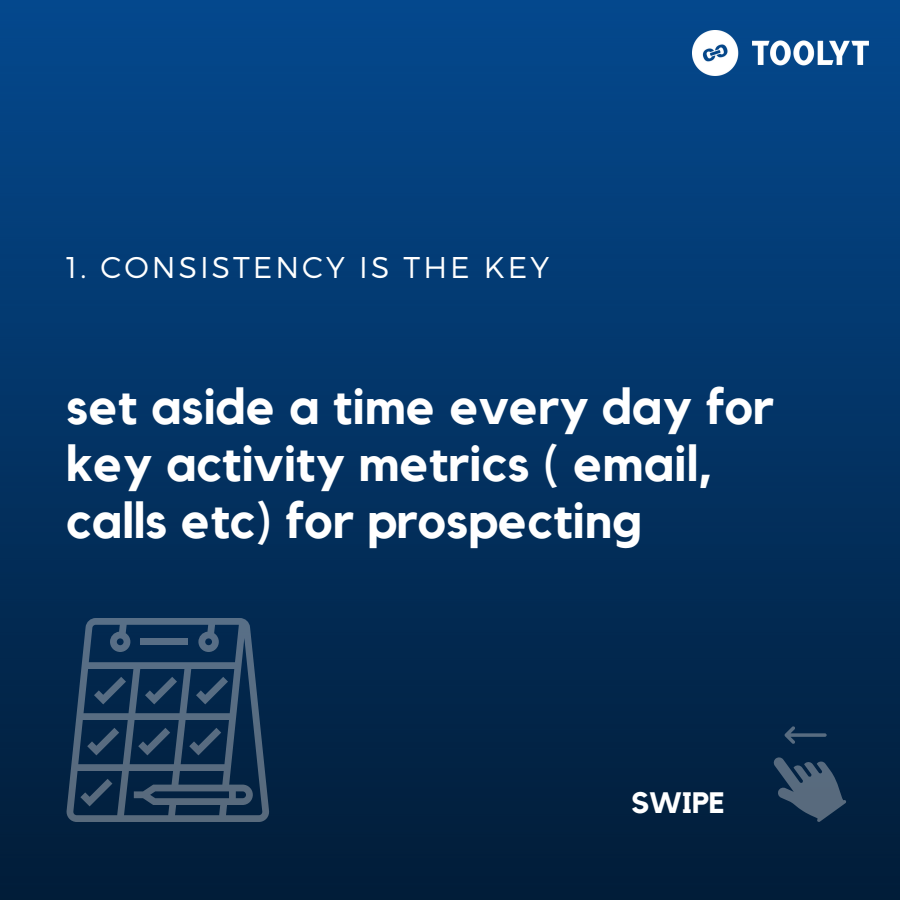
<style>
.page{position:relative;width:900px;height:900px;background:#fff}
.page>*{position:absolute;margin:0;border:0;box-sizing:border-box;transform-origin:0 0}
.t1{font:700 50px/57px "Kollektif";color:#fff}
.t2{font:300 30px "Montserrat";letter-spacing:.1em;color:#fff}
.t3{font:700 29.5px "Kollektif";color:#fff}
</style>
<div class="page">
<img style="left:0;top:0;width:900px;height:900px">
<img style="left:693px;top:30px;width:176px;height:46px">
<svg style="left:784px;top:726px;width:43px;height:18px"></svg>
<svg style="left:774px;top:757px;width:72px;height:65px;background:#304861"></svg>
<svg style="left:66px;top:618px;width:203px;height:204px;background:#223f5d"></svg>
<svg style="left:94px;top:677px;width:32px;height:27px"></svg>
<svg style="left:145px;top:677px;width:32px;height:27px"></svg>
<svg style="left:196px;top:677px;width:32px;height:27px"></svg>
<svg style="left:87px;top:728px;width:32px;height:27px"></svg>
<svg style="left:138px;top:728px;width:32px;height:27px"></svg>
<svg style="left:189px;top:728px;width:32px;height:27px"></svg>
<svg style="left:80px;top:779px;width:32px;height:27px"></svg>
<p class="t2" style="left:66px;top:248px;width:484px">1. CONSISTENCY IS THE KEY</p>
<p class="t1" style="left:66px;top:380px;width:709px">set aside a time every day for key activity metrics ( email, calls etc) for prospecting</p>
<p class="t3" style="left:631px;top:789px;width:95px">SWIPE</p>
</div>
